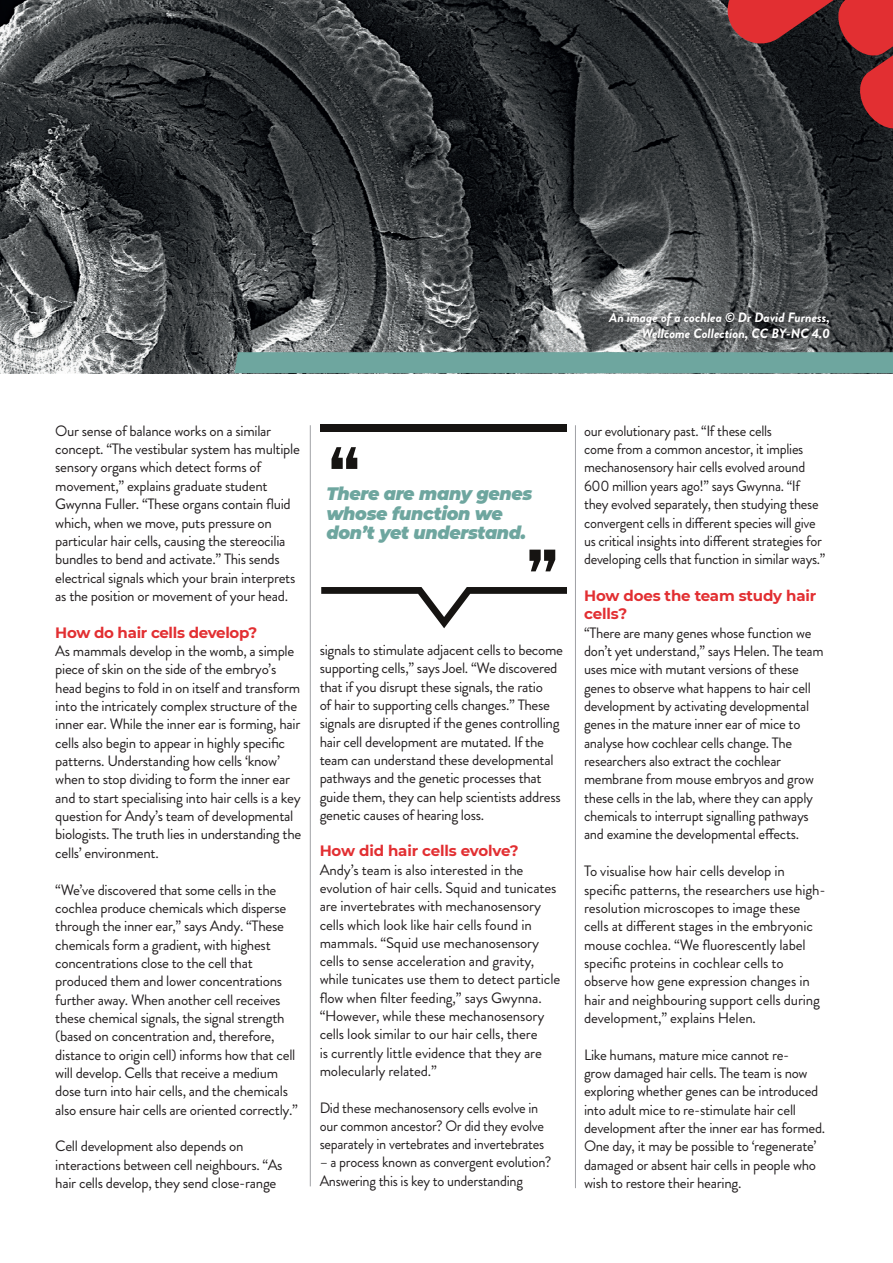
<style>
.page{position:relative;width:893px;height:1263px;background:#fff}
.page>*{position:absolute;margin:0;border:0;box-sizing:border-box;transform-origin:0 0}
.t1{font:italic 900 18px/19.5px "Montserrat";letter-spacing:-.02em;color:#6ea69f}
.t2{font:15px/18.3px "Brandon Grotesque";letter-spacing:-.02em;color:#231f20}
.t3{font:15px/18.3px "Brandon Grotesque";letter-spacing:-.02em;color:#231f20;scale:.96 1}
.t4{font:700 15px/18.3px "Montserrat";letter-spacing:-.01em;color:#e22f32}
.t5{font:italic 700 13.5px/16.2px "Brandon Grotesque";color:#fff;text-align:right}
</style>
<div class="page">
<div style="left:321px;top:425px;width:246px;height:6px;background:#161412"></div>
<svg style="left:331px;top:447px;width:26px;height:22px"></svg>
<svg style="left:321px;top:587px;width:246px;height:41px"></svg>
<svg style="left:529px;top:550px;width:26px;height:21px"></svg>
<img style="left:0;top:0;width:893px;height:373px">
<div style="left:234px;top:352px;width:659px;height:21px;background:#6ea69f"></div>
<hr style="left:310px;top:425px;width:1px;height:761px;background:#a0a1a5">
<hr style="left:575px;top:425px;width:1px;height:763px;background:#a0a1a5">
<svg style="left:723px;top:0;width:170px;height:133px;background:#5e282b"></svg>
<div style="left:602px;top:305px;width:235px;height:43px;background:#231f20;opacity:.75"></div>
<p class="t5" style="left:609px;top:309px;width:222px">An image of a cochlea © Dr David Furness,<br>Wellcome Collection, CC BY-NC 4.0</p>
<p class="t2" style="left:55px;top:422px;width:246px">Our sense of balance works on a similar concept. “The vestibular system has multiple sensory organs which detect forms of movement,” explains graduate student Gwynna Fuller. “These organs contain fluid which, when we move, puts pressure on particular hair cells, causing the stereocilia bundles to bend and activate.” This sends electrical signals which your brain interprets as the position or movement of your head.</p>
<p class="t4" style="left:55px;top:622px;width:204px">How do hair cells develop?</p>
<p class="t2" style="left:55px;top:642px;width:248px">As mammals develop in the womb, a simple piece of skin on the side of the embryo’s head begins to fold in on itself and transform into the intricately complex structure of the inner ear. While the inner ear is forming, hair cells also begin to appear in highly specific patterns. Understanding how cells ‘know’ when to stop dividing to form the inner ear and to start specialising into hair cells is a key question for Andy’s team of developmental biologists. The truth lies in understanding the cells’ environment.</p>
<p class="t2" style="left:55px;top:880px;width:244px">“We’ve discovered that some cells in the cochlea produce chemicals which disperse through the inner ear,” says Andy. “These chemicals form a gradient, with highest concentrations close to the cell that produced them and lower concentrations further away. When another cell receives these chemical signals, the signal strength (based on concentration and, therefore, distance to origin cell) informs how that cell will develop. Cells that receive a medium dose turn into hair cells, and the chemicals also ensure hair cells are oriented correctly.”</p>
<p class="t2" style="left:55px;top:1137px;width:229px">Cell development also depends on interactions between cell neighbours. “As hair cells develop, they send close-range</p>
<p class="t1" style="left:326px;top:483px;width:208px">There are many genes whose function we</p>
<p class="t1" style="left:326px;top:522px;width:201px">don’t yet understand.</p>
<p class="t2" style="left:320px;top:641px;width:245px">signals to stimulate adjacent cells to become supporting cells,” says Joel. “We discovered that if you disrupt these signals, the ratio<br>of hair to supporting cells changes.” These signals are disrupted if the genes controlling hair cell development are mutated. If the team can understand these developmental pathways and the genetic processes that guide them, they can help scientists address genetic causes of hearing loss.</p>
<p class="t4" style="left:320px;top:841px;width:200px">How did hair cells evolve?</p>
<p class="t2" style="left:320px;top:861px;width:242px">Andy’s team is also interested in the evolution of hair cells. Squid and tunicates are invertebrates with mechanosensory cells which look like hair cells found in mammals. “Squid use mechanosensory cells to sense acceleration and gravity, while tunicates use them to detect particle flow when filter feeding,” says Gwynna. “However, while these mechanosensory cells look similar to our hair cells, there<br>is currently little evidence that they are molecularly related.”</p>
<p class="t3" style="left:320px;top:1098px;width:235px">Did these mechanosensory cells evolve in our common ancestor? Or did they evolve separately in vertebrates and invertebrates</p>
<p class="t3" style="left:320px;top:1153px;width:243px">– a process known as convergent evolution?<br>Answering this is key to understanding</p>
<p class="t3" style="left:584px;top:422px;width:253px">our evolutionary past. “If these cells<br>come from a common ancestor, it implies mechanosensory hair cells evolved around 600 million years ago!” says Gwynna. “If they evolved separately, then studying these convergent cells in different species will give us critical insights into different strategies for developing cells that function in similar ways.”</p>
<p class="t4" style="left:584px;top:586px;width:234px">How does the team study hair cells?</p>
<p class="t2" style="left:584px;top:623px;width:241px">“There are many genes whose function we don’t yet understand,” says Helen. The team uses mice with mutant versions of these genes to observe what happens to hair cell development by activating developmental genes in the mature inner ear of mice to analyse how cochlear cells change. The researchers also extract the cochlear membrane from mouse embryos and grow these cells in the lab, where they can apply chemicals to interrupt signalling pathways and examine the developmental effects.</p>
<p class="t2" style="left:584px;top:862px;width:243px">To visualise how hair cells develop in specific patterns, the researchers use high&shy;resolution microscopes to image these cells at different stages in the embryonic mouse cochlea. “We fluorescently label specific proteins in cochlear cells to observe how gene expression changes in hair and neighbouring support cells during development,” explains Helen.</p>
<p class="t2" style="left:584px;top:1045px;width:243px">Like humans, mature mice cannot re-<br>grow damaged hair cells. The team is now exploring whether genes can be introduced into adult mice to re-stimulate hair cell development after the inner ear has formed.<br>One day, it may be possible to ‘regenerate’ damaged or absent hair cells in people who wish to restore their hearing.</p>
</div>
